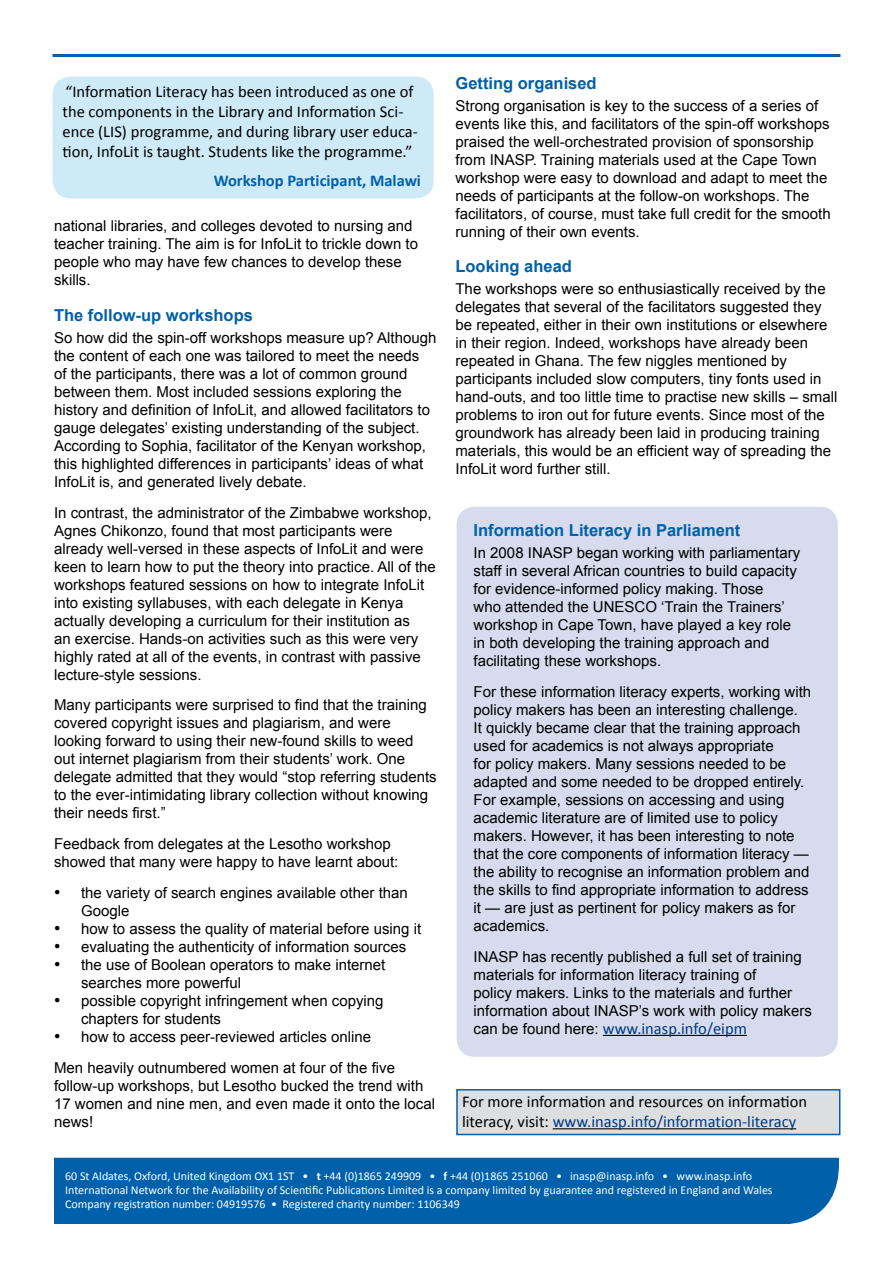
<style>
.page{position:relative;width:893px;height:1263px;background:#fff}
.page>*{position:absolute;margin:0;border:0;box-sizing:border-box;transform-origin:0 0}
.t1{font:16.5px/19.8px "Calibri";color:#000}
.t2{font:700 16.5px "Arial";color:#0060a9}
.t3{font:16.5px "Calibri";color:#003882}
.t4{font:700 16.5px "Calibri";color:#0060a9}
.t5{font:15px/18px "Arial";color:#000}
.t6{font:12px/14.4px "Calibri";color:#fff}
.s1{font-family:"Times New Roman";font-size:18px}
.s2{font-family:"Arial";font-size:15px;color:#000}
.s3{color:#003882}
.s4{font-weight:700}
</style>
<div class="page">
<div style="left:54px;top:1158px;width:785px;height:66px;background:#0060a9"></div>
<hr style="left:54px;top:54px;width:785px;height:3px;background:#0060a9">
<div style="left:52px;top:77px;width:382px;height:121px;background:#ceeaf7;border-radius:18px"></div>
<div style="left:457px;top:507px;width:381px;height:550px;background:#d6dcee;border-radius:18px"></div>
<hr style="left:603px;top:1035px;width:144px;height:1px;background:#000">
<div style="left:457px;top:1090px;width:383px;height:44px;background:#dddedf"></div>
<hr style="left:553px;top:1128px;width:243px;height:1px;background:#000">
<div style="left:456px;top:1089px;width:384px;height:46px;border:2px solid #0060a9"></div>
<p class="t1" style="left:63px;top:81px;width:357px">“Information Literacy has been introduced as one of the components in the Library and Information Sci&shy;ence (LIS) programme, and during library user educa&shy;tion, InfoLit is taught. Students like the programme.”</p>
<p class="t4" style="left:214px;top:170px;width:209px">Workshop Participant, Malawi</p>
<p class="t5" style="left:54px;top:217px;width:366px">national libraries, and colleges devoted to nursing and teacher training. The aim is for InfoLit to trickle down to people who may have few chances to develop these skills.</p>
<p class="t2" style="left:54px;top:304px;width:200px">The follow-up workshops</p>
<p class="t5" style="left:54px;top:329px;width:384px">So how did the spin-off workshops measure up? Although the content of each one was tailored to meet the needs<br>of the participants, there was a lot of common ground between them. Most included sessions exploring the history and definition of InfoLit, and allowed facilitators to gauge delegates’ existing understanding of the subject.<br>According to Sophia, facilitator of the Kenyan workshop, this highlighted differences in participants’ ideas of what InfoLit is, and generated lively debate.</p>
<p class="t5" style="left:54px;top:503px;width:383px">In contrast, the administrator of the Zimbabwe workshop, Agnes Chikonzo, found that most participants were already well-versed in these aspects of InfoLit and were keen to learn how to put the theory into practice. All of the workshops featured sessions on how to integrate InfoLit into existing syllabuses, with each delegate in Kenya actually developing a curriculum for their institution as<br>an exercise. Hands-on activities such as this were very highly rated at all of the events, in contrast with passive lecture-style sessions.</p>
<p class="t5" style="left:54px;top:696px;width:384px">Many participants were surprised to find that the training covered copyright issues and plagiarism, and were looking forward to using their new-found skills to weed out internet plagiarism from their students’ work. One delegate admitted that they would “stop referring students to the ever-intimidating library collection without knowing their needs first.”</p>
<p class="t5" style="left:54px;top:835px;width:346px">Feedback from delegates at the Lesotho workshop showed that many were happy to have learnt about:</p>
<p class="t5" style="left:81px;top:884px;width:328px;text-indent:-27px"><span class="s1">•</span> the variety of search engines available other than<br>Google</p>
<p class="t5" style="left:54px;top:920px;width:369px"><span class="s1">•</span> how to assess the quality of material before using it</p>
<p class="t5" style="left:54px;top:938px;width:354px"><span class="s1">•</span> evaluating the authenticity of information sources</p>
<p class="t5" style="left:81px;top:956px;width:306px;text-indent:-27px"><span class="s1">•</span> the use of Boolean operators to make internet searches more powerful</p>
<p class="t5" style="left:81px;top:992px;width:304px;text-indent:-27px"><span class="s1">•</span> possible copyright infringement when copying chapters for students</p>
<p class="t5" style="left:54px;top:1021px;width:342px;line-height:30.8px"><span class="s1">•</span> how to access peer-reviewed articles online<br>Men heavily outnumbered women at four of the five</p>
<p class="t5" style="left:54px;top:1076px;width:383px">follow-up workshops, but Lesotho bucked the trend with<br>17 women and nine men, and even made it onto the local news!</p>
<p class="t2" style="left:455px;top:72px;width:143px">Getting organised</p>
<p class="t5" style="left:455px;top:97px;width:377px">Strong organisation is key to the success of a series of events like this, and facilitators of the spin-off workshops praised the well-orchestrated provision of sponsorship from INASP. Training materials used at the Cape Town workshop were easy to download and adapt to meet the needs of participants at the follow-on workshops. The facilitators, of course, must take full credit for the smooth running of their own events.</p>
<p class="t2" style="left:455px;top:255px;width:118px">Looking ahead</p>
<p class="t5" style="left:455px;top:280px;width:383px">The workshops were so enthusiastically received by the delegates that several of the facilitators suggested they be repeated, either in their own institutions or elsewhere in their region. Indeed, workshops have already been repeated in Ghana. The few niggles mentioned by participants included slow computers, tiny fonts used in hand-outs, and too little time to practise new skills – small problems to iron out for future events. Since most of the groundwork has already been laid in producing training materials, this would be an efficient way of spreading the InfoLit word further still.</p>
<p class="t2" style="left:474px;top:519px;width:268px">Information Literacy in Parliament</p>
<p class="t5" style="left:474px;top:544px;width:328px">In 2008 INASP began working with parliamentary staff in several African countries to build capacity for evidence-informed policy making. Those<br>who attended the UNESCO ‘Train the Trainers’ workshop in Cape Town, have played a key role in both developing the training approach and facilitating these workshops.</p>
<p class="t5" style="left:474px;top:683px;width:339px">For these information literacy experts, working with policy makers has been an interesting challenge.<br>It quickly became clear that the training approach used for academics is not always appropriate<br>for policy makers. Many sessions needed to be adapted and some needed to be dropped entirely.<br>For example, sessions on accessing and using academic literature are of limited use to policy makers. However, it has been interesting to note that the core components of information literacy — the ability to recognise an information problem and the skills to find appropriate information to address it — are just as pertinent for policy makers as for academics.</p>
<p class="t5" style="left:474px;top:947px;width:340px">INASP has recently published a full set of training materials for information literacy training of<br>policy makers. Links to the materials and further information about INASP’s work with policy makers</p>
<p class="t3" style="left:474px;top:1018px;width:275px"><span class="s2">can be found here:</span> www.inasp.info/eipm</p>
<p class="t1" style="left:462px;top:1091px;width:347px">For more information and resources on information literacy, visit: <span class="s3">www.inasp.info/information-literacy</span></p>
<p class="t6" style="left:65px;top:1168px;width:709px">60 St Aldates, Oxford, United Kingdom OX1 1ST • <span class="s4">t</span> +44 (0)1865 249909 • <span class="s4">f</span> +44 (0)1865 251060 • inasp@inasp.info • www.inasp.info<br>International Network for the Availability of Scientific Publications Limited is a company limited by guarantee and registered in England and Wales<br>Company registration number: 04919576 • Registered charity number: 1106349</p>
</div>
